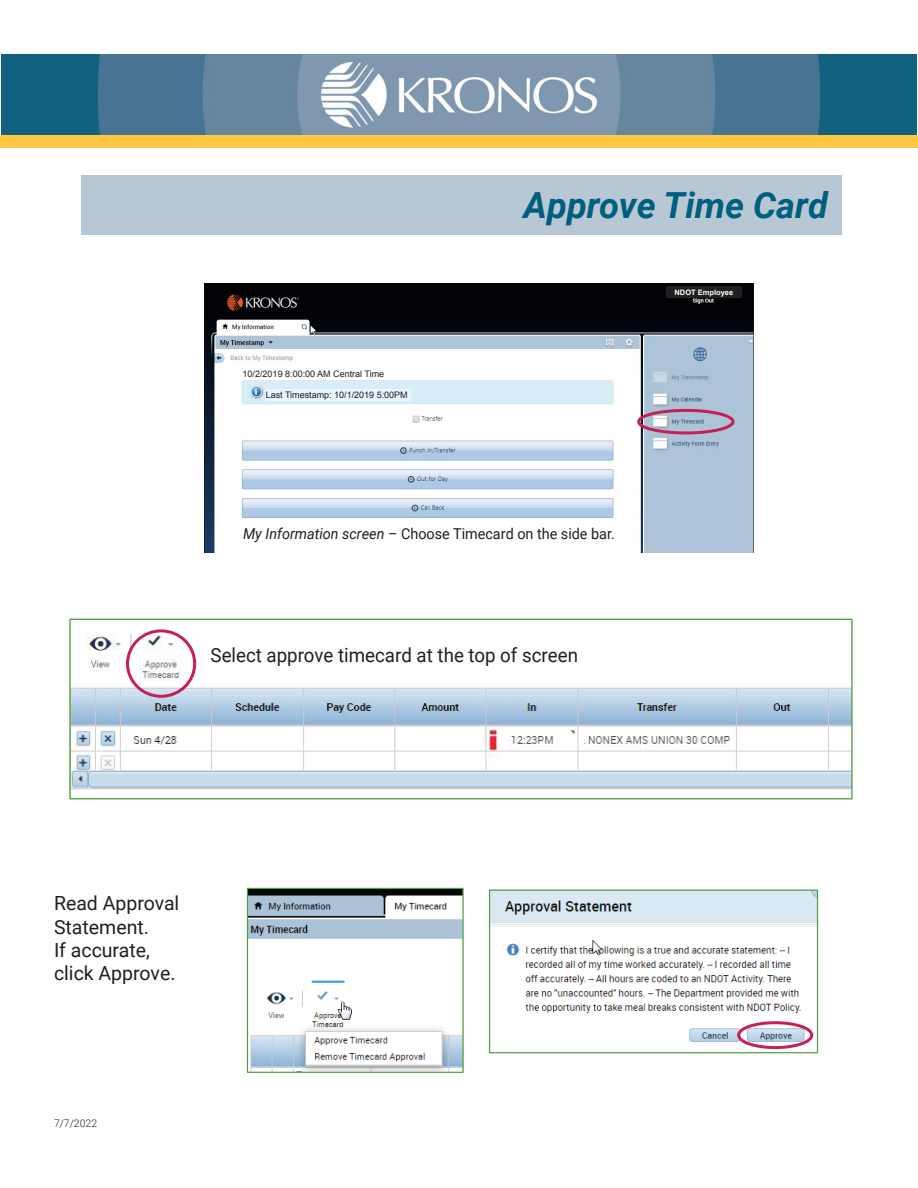
<style>
.page{position:relative;width:918px;height:1188px;background:#fff}
.page>*{position:absolute;margin:0;border:0;box-sizing:border-box;transform-origin:0 0}
.t1{font:italic 700 36px "Roboto";color:#005f7e}
.t2{font:19.5px/23.4px "Roboto";color:#231f20}
.t3{font:19.5px "Roboto";color:#231f20;scale:.96 1}
.t4{font:15px "Roboto";color:#231f20;scale:.96 1}
.t5{font:300 10.5px "Roboto";color:#231f20}
.t6{font:9px "Arial";color:#231f20}
.t7{font:700 7.5px "Arial";color:#fff}
.s1{font-style:italic}
</style>
<div class="page">
<img style="left:491px;top:891px;width:325px;height:159px">
<div style="left:489px;top:889px;width:329px;height:164px;border:1px solid #53a044"></div>
<img style="left:249px;top:890px;width:213px;height:181px">
<div style="left:247px;top:888px;width:217px;height:185px;border:1px solid #53a044"></div>
<div style="left:737px;top:1021px;width:76px;height:28px;border:3px solid #c52158;border-radius:50%"></div>
<img style="left:1px;top:54px;width:916px;height:81px">
<img style="left:205px;top:284px;width:549px;height:268px">
<div style="left:243px;top:368px;width:181px;height:12px;background:#fff"></div>
<div style="left:266px;top:389px;width:145px;height:12px;background:#e8f6fd"></div>
<div style="left:637px;top:409px;width:98px;height:25px;border:3px solid #c52158;border-radius:50%"></div>
<div style="left:666px;top:286px;width:76px;height:12px;background:#231f20"></div>
<img style="left:71px;top:630px;width:780px;height:160px">
<div style="left:69px;top:619px;width:784px;height:180px;border:1px solid #53a044"></div>
<div style="left:126px;top:629px;width:70px;height:69px;border:3px solid #c52158;border-radius:50%"></div>
<div style="left:81px;top:175px;width:760px;height:60px;background:#b7c7d3"></div>
<div style="left:0;top:135px;width:918px;height:13px;background:#fec842"></div>
<p class="t1" style="left:524px;top:180px;width:306px">Approve Time Card</p>
<p class="t6" style="left:243px;top:368px;width:143px">10/2/2019 8:00:00 AM Central Time</p>
<p class="t6" style="left:266px;top:389px;width:144px">Last Timestamp: 10/1/2019 5:00PM</p>
<p class="t4" style="left:243px;top:523px;width:389px"><span class="s1">My Information screen</span> – Choose Timecard on the side bar.</p>
<p class="t3" style="left:211px;top:642px;width:384px">Select approve timecard at the top of screen</p>
<p class="t7" style="left:675px;top:287px;width:60px">NDOT Employee</p>
<p class="t2" style="left:54px;top:891px;width:127px">Read Approval<br>Statement.<br>If accurate, click Approve.</p>
<p class="t5" style="left:54px;top:1116px;width:45px">7/7/2022</p>
</div>
